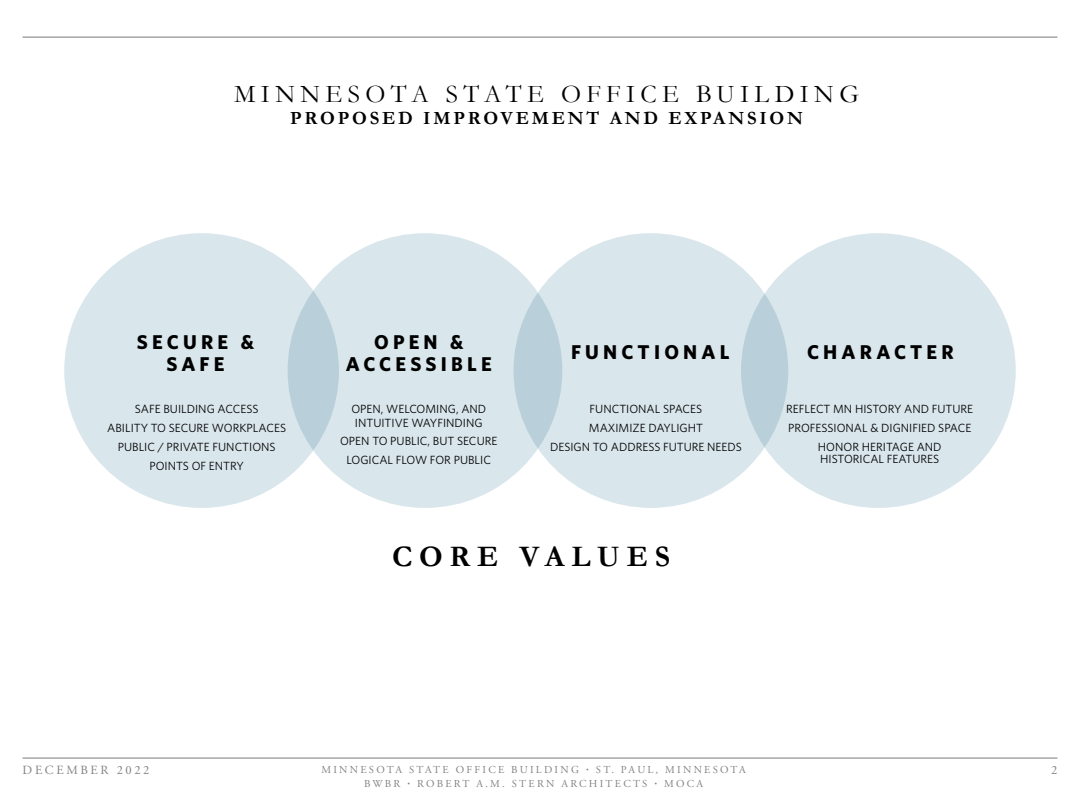
<style>
.page{position:relative;width:1080px;height:810px;background:#fff}
.page>*{position:absolute;margin:0;border:0;box-sizing:border-box;transform-origin:0 0}
.t1{font:700 30px "Garamond";letter-spacing:.225em;color:#000}
.t2{font:25.62px "Garamond";letter-spacing:.21em;color:#000}
.t3{font:700 20px/22.1px "Whitney";letter-spacing:.21em;color:#000;text-align:center}
.t4{font:700 18.75px "Garamond";letter-spacing:.15em;color:#000}
.t5{font:12.5px "Adobe Garamond Pro";letter-spacing:.215em;color:#808285}
.t6{font:11.88px/18.8px "Whitney";color:#000;text-align:center}
.t7{font:10.62px "Adobe Garamond Pro";letter-spacing:.215em;color:#808285}
.s1{font-weight:700}
</style>
<div class="page">
<hr style="left:22px;top:37px;width:1036px;height:1px;background:#797979">
<hr style="left:22px;top:758px;width:1036px;height:1px;background:#797979">
<div style="left:64px;top:233px;width:275px;height:275px;background:#d9e6ec;border-radius:50%"></div>
<svg style="left:288px;top:233px;width:274px;height:275px;background:#d5e3ea"></svg>
<svg style="left:514px;top:233px;width:274px;height:275px;background:#d6e3ea"></svg>
<svg style="left:741px;top:233px;width:275px;height:275px;background:#d6e4ea"></svg>
<h2 class="t2" style="left:234px;top:77px;width:627px">MINNESOTA STATE OFFICE BUILDING</h2>
<h3 class="t4" style="left:290px;top:106px;width:514px">PROPOSED IMPROVEMENT AND EXPANSION</h3>
<h3 class="t3" style="left:137px;top:330px;width:119px">SECURE &amp;<br>SAFE</h3>
<p class="t6" style="left:107px;top:400px;width:180px">SAFE BUILDING ACCESS<br>ABILITY TO SECURE WORKPLACES<br>PUBLIC / PRIVATE FUNCTIONS<br>POINTS OF ENTRY</p>
<p class="t6" style="left:351px;top:402px;width:136px;line-height:13.1px;text-align:left">OPEN, WELCOMING, AND<br>INTUITIVE WAYFINDING</p>
<h3 class="t3" style="left:346px;top:330px;width:147px">OPEN &amp;<br>ACCESSIBLE</h3>
<h3 class="t3" style="left:571px;top:340px;width:160px">FUNCTIONAL</h3>
<h3 class="t3" style="left:807px;top:340px;width:148px">CHARACTER</h3>
<p class="t6" style="left:550px;top:400px;width:193px">FUNCTIONAL SPACES<br>MAXIMIZE DAYLIGHT<br>DESIGN TO ADDRESS FUTURE NEEDS</p>
<p class="t6" style="left:786px;top:400px;width:189px">REFLECT MN HISTORY AND FUTURE<br>PROFESSIONAL &amp; DIGNIFIED SPACE<br>HONOR HERITAGE AND</p>
<p class="t6" style="left:820px;top:450px;width:121px">HISTORICAL FEATURES</p>
<p class="t6" style="left:340px;top:432px;width:159px">OPEN TO PUBLIC, BUT SECURE<br>LOGICAL FLOW FOR PUBLIC</p>
<h1 class="t1" style="left:392px;top:536px;width:279px">CORE VALUES</h1>
<p class="t5" style="left:23px;top:763px;width:128px">DECEMBER 2022</p>
<p class="t7" style="left:321px;top:763px;width:426px">MINNESOTA STATE OFFICE BUILDING <span class="s1">·</span> ST. PAUL, MINNESOTA</p>
<p class="t5" style="left:1051px;top:763px;width:8px">2</p>
<p class="t7" style="left:364px;top:777px;width:341px">BWBR <span class="s1">·</span> ROBERT A.M. STERN ARCHITECTS <span class="s1">·</span> MOCA</p>
</div>
